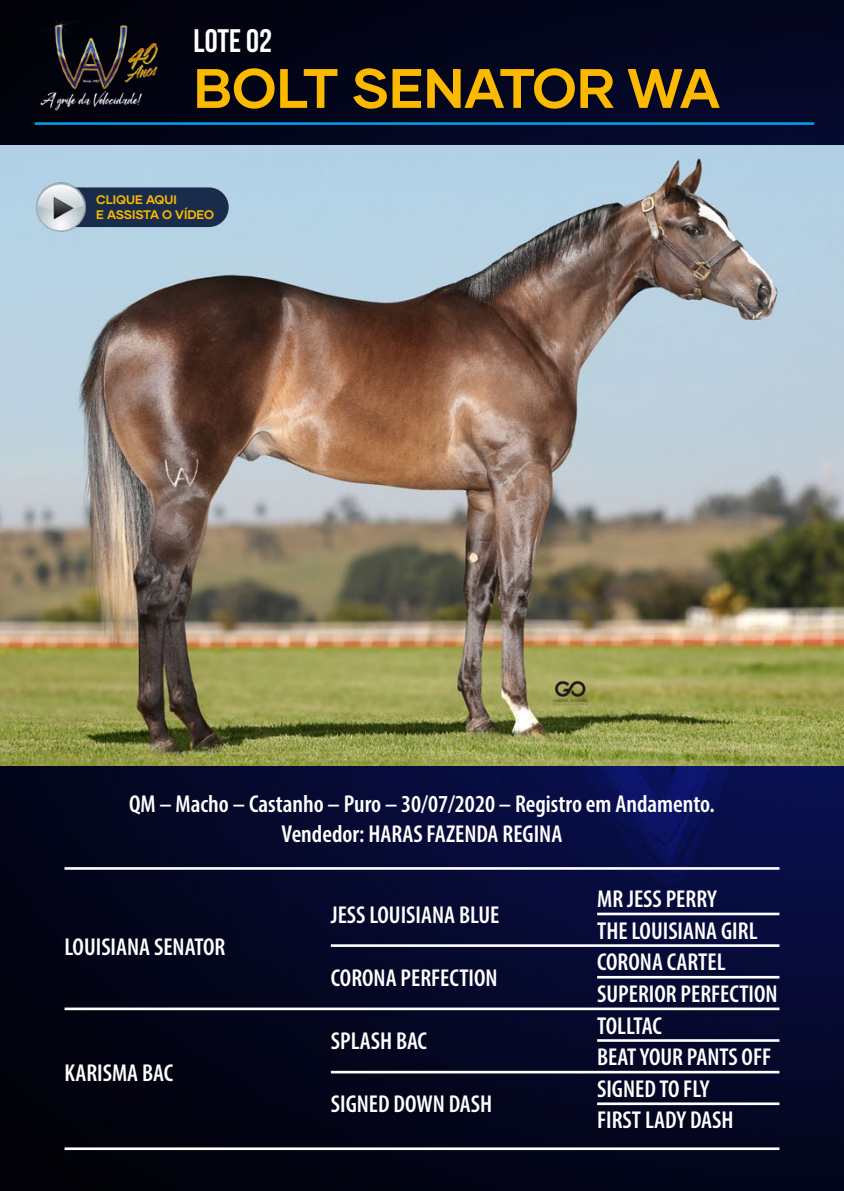
<style>
.page{position:relative;width:844px;height:1191px;background:#fff}
.page>*{position:absolute;margin:0;border:0;box-sizing:border-box;transform-origin:0 0}
.t1{font:700 55.48px "Gilmer";color:#fbba00}
.t2{font:700 32.55px "Bebas Neue";color:#fff}
.t3{font:600 condensed 24.5px/31.5px "Myriad Pro";color:#fff;text-align:center}
.t4{font:700 12.42px/14.9px "Gilmer";color:#fbba00}
</style>
<div class="page">
<img style="left:0;top:0;width:843px;height:1190px">
<hr style="left:35px;top:122px;width:779px;height:3px;background:#009fe3">
<hr style="left:64px;top:867px;width:715px;height:2px;background:#fff">
<hr style="left:331px;top:944px;width:448px;height:3px;background:#fff">
<hr style="left:597px;top:912px;width:182px;height:3px;background:#fff">
<hr style="left:597px;top:976px;width:182px;height:2px;background:#fff">
<hr style="left:64px;top:1007px;width:715px;height:3px;background:#fff">
<hr style="left:597px;top:1039px;width:182px;height:2px;background:#fff">
<hr style="left:331px;top:1070px;width:448px;height:3px;background:#fff">
<hr style="left:597px;top:1102px;width:182px;height:3px;background:#fff">
<hr style="left:64px;top:1147px;width:715px;height:3px;background:#fff">
<img style="left:35px;top:21px;width:129px;height:93px">
<img style="left:0;top:145px;width:843px;height:621px">
<div style="left:51px;top:187px;width:177px;height:40px;background:#192c4b;border-radius:20px"></div>
<img style="left:35px;top:180px;width:53px;height:58px">
<h2 class="t2" style="left:193px;top:22px;width:80px">LOTE 02</h2>
<h1 class="t1" style="left:193px;top:54px;width:527px">BOLT SENATOR WA</h1>
<p class="t4" style="left:96px;top:192px;width:119px">CLIQUE AQUI<br>E ASSISTA O VÍDEO</p>
<p class="t3" style="left:129px;top:789px;width:587px;line-height:29.4px">QM – Macho – Castanho – Puro – 30/07/2020 – Registro em Andamento.<br>Vendedor: HARAS FAZENDA REGINA</p>
<p class="t3" style="left:64px;top:930px;width:162px">LOUISIANA SENATOR</p>
<p class="t3" style="left:64px;top:1056px;width:110px">KARISMA BAC</p>
<p class="t3" style="left:331px;top:899px;width:170px">JESS LOUISIANA BLUE</p>
<p class="t3" style="left:331px;top:962px;width:168px">CORONA PERFECTION</p>
<p class="t3" style="left:331px;top:1025px;width:98px">SPLASH BAC</p>
<p class="t3" style="left:331px;top:1088px;width:163px">SIGNED DOWN DASH</p>
<p class="t3" style="left:597px;top:883px;width:182px;text-align:left">MR JESS PERRY<br>THE LOUISIANA GIRL<br>CORONA CARTEL<br>SUPERIOR PERFECTION<br>TOLLTAC<br>BEAT YOUR PANTS OFF<br>SIGNED TO FLY<br>FIRST LADY DASH</p>
</div>
